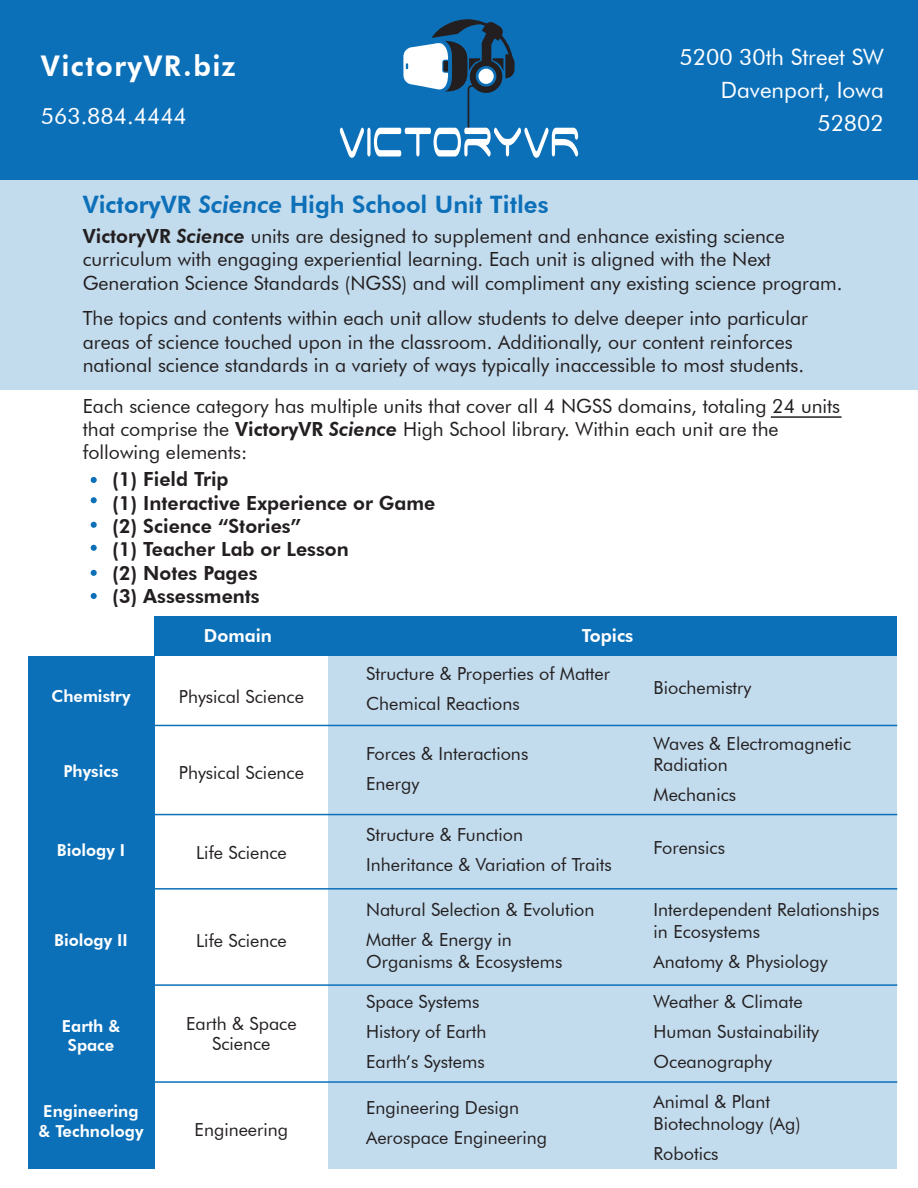
<style>
.page{position:relative;width:918px;height:1188px;background:#fff}
.page>*{position:absolute;margin:0;border:0;box-sizing:border-box;transform-origin:0 0}
.t1{font:800 28.5px "Futura BT";letter-spacing:.05em;color:#fff}
.t2{font:800 24px "Futura BT";color:#0c70b9}
.t3{font:22.5px/33px "Futura BT";color:#fff;text-align:right}
.t4{font:19.5px/23.4px "Futura BT";color:#231f20}
.t5{font:800 19.5px/23.4px "Futura BT";color:#231f20}
.t6{font:18px/30px "Futura BT";color:#231f20}
.t7{font:800 18px "Futura BT";color:#fff}
.t8{font:800 16.5px/19.8px "Futura BT";color:#fff;text-align:center}
.s1{font-style:italic}
.s2{font-weight:800}
.s3{font-weight:800;font-style:italic}
</style>
<div class="page">
<div style="left:0;top:178px;width:918px;height:211px;background:#c2dbed"></div>
<div style="left:329px;top:647px;width:568px;height:522px;background:#c2dbed"></div>
<div style="left:29px;top:616px;width:868px;height:40px;background:#0c70b9"></div>
<div style="left:28px;top:616px;width:126px;height:553px;background:#0c70b9"></div>
<svg style="left:91px;top:477px;width:6px;height:6px"></svg>
<svg style="left:91px;top:497px;width:6px;height:6px"></svg>
<svg style="left:91px;top:522px;width:6px;height:6px"></svg>
<svg style="left:91px;top:545px;width:6px;height:6px"></svg>
<svg style="left:91px;top:570px;width:6px;height:6px"></svg>
<svg style="left:91px;top:593px;width:6px;height:6px"></svg>
<div style="left:21px;top:607px;width:133px;height:49px;background:#fff"></div>
<hr style="left:91px;top:725px;width:806px;height:1px;background:#0c70b9">
<hr style="left:91px;top:814px;width:806px;height:1px;background:#0c70b9">
<hr style="left:91px;top:888px;width:806px;height:2px;background:#0c70b9">
<hr style="left:91px;top:984px;width:806px;height:2px;background:#0c70b9">
<hr style="left:91px;top:1081px;width:806px;height:2px;background:#0c70b9">
<hr style="left:771px;top:416px;width:71px;height:2px;background:#231f20">
<div style="left:0;top:0;width:918px;height:180px;background:#0c70b9"></div>
<svg style="left:340px;top:19px;width:238px;height:139px"></svg>
<div style="left:478px;top:69px;width:16px;height:15px;background:#fff;border-radius:50%"></div>
<h1 class="t1" style="left:41px;top:48px;width:196px">VictoryVR.biz</h1>
<p class="t3" style="left:41px;top:99px;width:148px">563.884.4444</p>
<p class="t2" style="left:83px;top:190px;width:467px">VictoryVR <span class="s1">Science</span> High School Unit Titles</p>
<p class="t3" style="left:680px;top:41px;width:206px">5200 30th Street SW<br>Davenport, Iowa<br>52802</p>
<p class="t4" style="left:83px;top:224px;width:761px"><span class="s2">VictoryVR</span> <span class="s3">Science</span> units are designed to supplement and enhance existing science curriculum with engaging experiential learning. Each unit is aligned with the Next<br>Generation Science Standards (NGSS) and will compliment any existing science program.</p>
<p class="t4" style="left:83px;top:306px;width:727px">The topics and contents within each unit allow students to delve deeper into particular areas of science touched upon in the classroom. Additionally, our content reinforces national science standards in a variety of ways typically inaccessible to most students.</p>
<p class="t4" style="left:83px;top:394px;width:759px">Each science category has multiple units that cover all 4 NGSS domains, totaling 24 units that comprise the <span class="s2">VictoryVR</span> <span class="s3">Science</span> High School library. Within each unit are the following elements:</p>
<p class="t5" style="left:112px;top:467px;width:325px">(1) Field Trip<br>(1) Interactive Experience or Game (2) Science “Stories”<br>(1) Teacher Lab or Lesson<br>(2) Notes Pages<br>(3) Assessments</p>
<p class="t7" style="left:204px;top:625px;width:70px">Domain</p>
<p class="t7" style="left:582px;top:625px;width:53px">Topics</p>
<p class="t8" style="left:52px;top:686px;width:81px">Chemistry</p>
<p class="t6" style="left:179px;top:681px;width:127px">Physical Science</p>
<p class="t6" style="left:366px;top:659px;width:246px">Structure &amp; Properties of Matter<br>Chemical Reactions</p>
<p class="t6" style="left:654px;top:672px;width:99px">Biochemistry</p>
<p class="t8" style="left:63px;top:761px;width:57px">Physics</p>
<p class="t6" style="left:179px;top:757px;width:127px">Physical Science</p>
<p class="t6" style="left:366px;top:738px;width:164px">Forces &amp; Interactions<br>Energy</p>
<p class="t6" style="left:654px;top:732px;width:199px;line-height:21.6px">Waves &amp; Electromagnetic<br>Radiation</p>
<p class="t6" style="left:654px;top:780px;width:84px">Mechanics</p>
<p class="t8" style="left:57px;top:840px;width:70px">Biology I</p>
<p class="t6" style="left:196px;top:837px;width:92px">Life Science</p>
<p class="t6" style="left:366px;top:820px;width:247px">Structure &amp; Function<br>Inheritance &amp; Variation of Traits</p>
<p class="t6" style="left:654px;top:833px;width:73px">Forensics</p>
<p class="t8" style="left:54px;top:930px;width:75px">Biology II</p>
<p class="t6" style="left:196px;top:925px;width:92px">Life Science</p>
<p class="t6" style="left:366px;top:895px;width:230px">Natural Selection &amp; Evolution<br>Matter &amp; Energy in</p>
<p class="t6" style="left:366px;top:946px;width:198px">Organisms &amp; Ecosystems</p>
<p class="t6" style="left:654px;top:899px;width:227px;line-height:21.6px">Interdependent Relationships in Ecosystems</p>
<p class="t6" style="left:654px;top:946px;width:176px">Anatomy &amp; Physiology</p>
<p class="t8" style="left:62px;top:1016px;width:60px">Earth &amp;<br>Space</p>
<p class="t6" style="left:186px;top:1014px;width:112px;line-height:19.5px;text-align:center">Earth &amp; Space<br>Science</p>
<p class="t6" style="left:366px;top:986px;width:122px">Space Systems<br>History of Earth<br>Earth’s Systems</p>
<p class="t6" style="left:654px;top:986px;width:167px">Weather &amp; Climate<br>Human Sustainability<br>Oceanography</p>
<p class="t8" style="left:39px;top:1102px;width:106px;text-align:left">Engineering &amp; Technology</p>
<p class="t6" style="left:195px;top:1114px;width:95px">Engineering</p>
<p class="t6" style="left:366px;top:1093px;width:183px">Engineering Design<br>Aerospace Engineering</p>
<p class="t6" style="left:654px;top:1091px;width:149px;line-height:21.6px">Animal &amp; Plant<br>Biotechnology (Ag)</p>
<p class="t6" style="left:654px;top:1138px;width:66px">Robotics</p>
</div>
